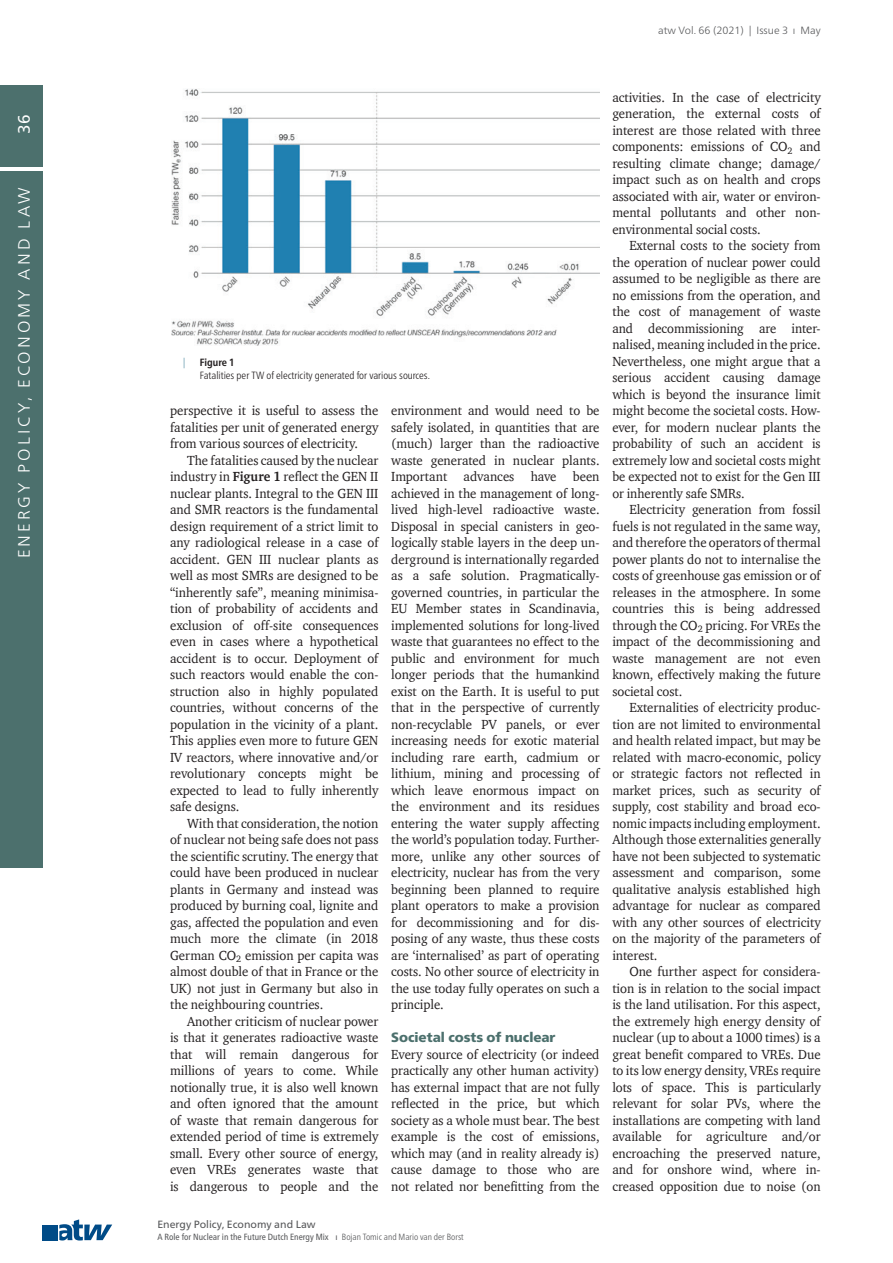
<style>
.page{position:relative;width:893px;height:1263px;background:#fff}
.page>*{position:absolute;margin:0;border:0;box-sizing:border-box;transform-origin:0 0}
.t1{font:300 16.5px "Frutiger Neue LT Pro";letter-spacing:.185em;color:#fff}
.t2{font:16.5px "Frutiger Neue LT Pro";color:#fff}
.t3{font:13.5px/16.5px "ITC Charter Com";color:#231f20;text-align:justify;scale:.95 1}
.t4{font:13.5px/16.5px "ITC Charter Com";color:#231f20;text-align:justify;scale:.94 1}
.t5{font:900 13.5px "Frutiger Neue LT Pro";color:#4c706d}
.t6{font:300 condensed 10.5px "Frutiger Neue LT Pro";color:#231f20}
.t7{font:300 10.5px "Frutiger Neue LT Pro";color:#57585a}
.t8{font:10.5px "Frutiger Neue LT Pro";color:#57585a}
.t9{font:700 condensed 10.5px "Frutiger Neue LT Pro";color:#231f20}
.t10{font:10.5px "Frutiger Neue LT Pro";color:#81adbc}
.t11{font:condensed 9px "Frutiger Neue LT Pro";color:#57585a}
.s1{font-weight:700}
.s2{font-weight:300}
</style>
<div class="page">
<svg style="left:59px;top:1219px;width:53px;height:21px"></svg>
<div style="left:43px;top:1225px;width:15px;height:15px;background:#004b87"></div>
<div style="left:0;top:171px;width:43px;height:696px;background:#4c706d"></div>
<div style="left:0;top:85px;width:43px;height:82px;background:#4c706d"></div>
<img style="left:171px;top:89px;width:429px;height:257px">
<p class="t2" style="left:14px;top:134px;width:21px;rotate:-90deg">36</p>
<p class="t1" style="left:14px;top:558px;width:372px;rotate:-90deg">ENERGY POLICY, ECONOMY AND LAW</p>
<p class="t7" style="left:658px;top:24px;width:164px">atw Vol. 66 (2021) | Issue 3 ı May</p>
<p class="t10" style="left:183px;top:355px;width:4px">|</p>
<p class="t9" style="left:200px;top:356px;width:36px">Figure 1</p>
<p class="t6" style="left:200px;top:369px;width:232px">Fatalities per TW of electricity generated for various sources.</p>
<p class="t3" style="left:170px;top:402px;width:221px">perspective it is useful to assess the fatalities per unit of generated energy from various sources of electricity.</p>
<p class="t3" style="left:170px;top:451px;width:221px;text-indent:17px">The fatalities caused by the nuclear industry in <span class="s1">Figure 1</span> reflect the GEN II nuclear plants. Integral to the GEN III and SMR reactors is the fundamental design requirement of a strict limit to any radiological release in a case of accident. GEN III nuclear plants as well as most SMRs are designed to be “inherently safe”, meaning minimisa&shy;tion of probability of accidents and exclusion of off-site consequences even in cases where a hypothetical accident is to occur. Deployment of such reactors would enable the con&shy;struction also in highly populated countries, without concerns of the population in the vicinity of a plant.<br>This applies even more to future GEN IV reactors, where innovative and/or revolutionary concepts might be expected to lead to fully inherently safe designs.</p>
<p class="t3" style="left:170px;top:814px;width:221px;text-indent:17px">With that consideration, the notion of nuclear not being safe does not pass the scientific scrutiny. The energy that could have been produced in nuclear plants in Germany and instead was produced by burning coal, lignite and gas, affected the population and even much more the climate (in 2018<br>German CO<sub>2</sub> emission per capita was almost double of that in France or the UK) not just in Germany but also in the neighbouring countries.</p>
<p class="t3" style="left:170px;top:1012px;width:221px;text-indent:17px">Another criticism of nuclear power is that it generates radioactive waste that will remain dangerous for millions of years to come. While notionally true, it is also well known and often ignored that the amount of waste that remain dangerous for extended period of time is extremely small. Every other source of energy, even VREs generates waste that is dangerous to people and the</p>
<p class="t3" style="left:391px;top:402px;width:221px">environment and would need to be safely isolated, in quantities that are (much) larger than the radioactive waste generated in nuclear plants.<br>Important advances have been achieved in the management of long&shy;lived high-level radioactive waste.<br>Disposal in special canisters in geo&shy;logically stable layers in the deep un&shy;derground is internationally regarded as a safe solution. Pragmatically&shy;governed countries, in particular the EU Member states in Scandinavia, implemented solutions for long-lived waste that guarantees no effect to the public and environment for much longer periods that the humankind exist on the Earth. It is useful to put that in the perspective of currently non-recyclable PV panels, or ever increasing needs for exotic material including rare earth, cadmium or lithium, mining and processing of which leave enormous impact on the environment and its residues entering the water supply affecting the world’s population today. Further&shy;more, unlike any other sources of electricity, nuclear has from the very beginning been planned to require plant operators to make a provision for decommissioning and for dis&shy;posing of any waste, thus these costs are ‘internalised’ as part of operating costs. No other source of electricity in the use today fully operates on such a principle.</p>
<p class="t5" style="left:391px;top:1029px;width:166px">Societal costs of nuclear</p>
<p class="t3" style="left:391px;top:1045px;width:221px">Every source of electricity (or indeed practically any other human activity) has external impact that are not fully reflected in the price, but which society as a whole must bear. The best example is the cost of emissions, which may (and in reality already is) cause damage to those who are not related nor benefitting from the</p>
<p class="t8" style="left:157px;top:1218px;width:160px">Energy Policy, Economy and Law</p>
<p class="t11" style="left:157px;top:1232px;width:308px">A Role for Nuclear in the Future Dutch Energy Mix ı <span class="s2">Bojan Tomic and Mario van der Borst</span></p>
<p class="t3" style="left:612px;top:88px;width:221px">activities. In the case of electricity generation, the external costs of interest are those related with three components: emissions of CO<sub>2</sub> and resulting climate change; damage/ impact such as on health and crops associated with air, water or environ&shy;mental pollutants and other non&shy;environmental social costs.</p>
<p class="t4" style="left:612px;top:237px;width:223px;text-indent:17px">External costs to the society from the operation of nuclear power could assumed to be negligible as there are no emissions from the operation, and the cost of management of waste and decommissioning are inter&shy;nalised, meaning included in the price.<br>Nevertheless, one might argue that a serious accident causing damage which is beyond the insurance limit might become the societal costs. How&shy;ever, for modern nuclear plants the probability of such an accident is extremely low and societal costs might be expected not to exist for the Gen III or inherently safe SMRs.</p>
<p class="t3" style="left:612px;top:501px;width:221px;text-indent:17px">Electricity generation from fossil fuels is not regulated in the same way, and therefore the operators of thermal power plants do not to internalise the costs of greenhouse gas emission or of releases in the atmosphere. In some countries this is being addressed through the CO<sub>2</sub> pricing. For VREs the impact of the decommissioning and waste management are not even known, effectively making the future societal cost.</p>
<p class="t3" style="left:612px;top:699px;width:221px;text-indent:17px">Externalities of electricity produc&shy;tion are not limited to environmental and health related impact, but may be related with macro-economic, policy or strategic factors not reflected in market prices, such as security of supply, cost stability and broad eco&shy;nomic impacts including employment.<br>Although those externalities generally have not been subjected to systematic assessment and comparison, some qualitative analysis established high advantage for nuclear as compared with any other sources of electricity on the majority of the parameters of interest.</p>
<p class="t3" style="left:612px;top:963px;width:221px;text-indent:17px">One further aspect for considera&shy;tion is in relation to the social impact is the land utilisation. For this aspect, the extremely high energy density of nuclear (up to about a 1000 times) is a great benefit compared to VREs. Due to its low energy density, VREs require lots of space. This is particularly relevant for solar PVs, where the installations are competing with land available for agriculture and/or encroaching the preserved nature, and for onshore wind, where in&shy;creased opposition due to noise (on</p>
</div>
